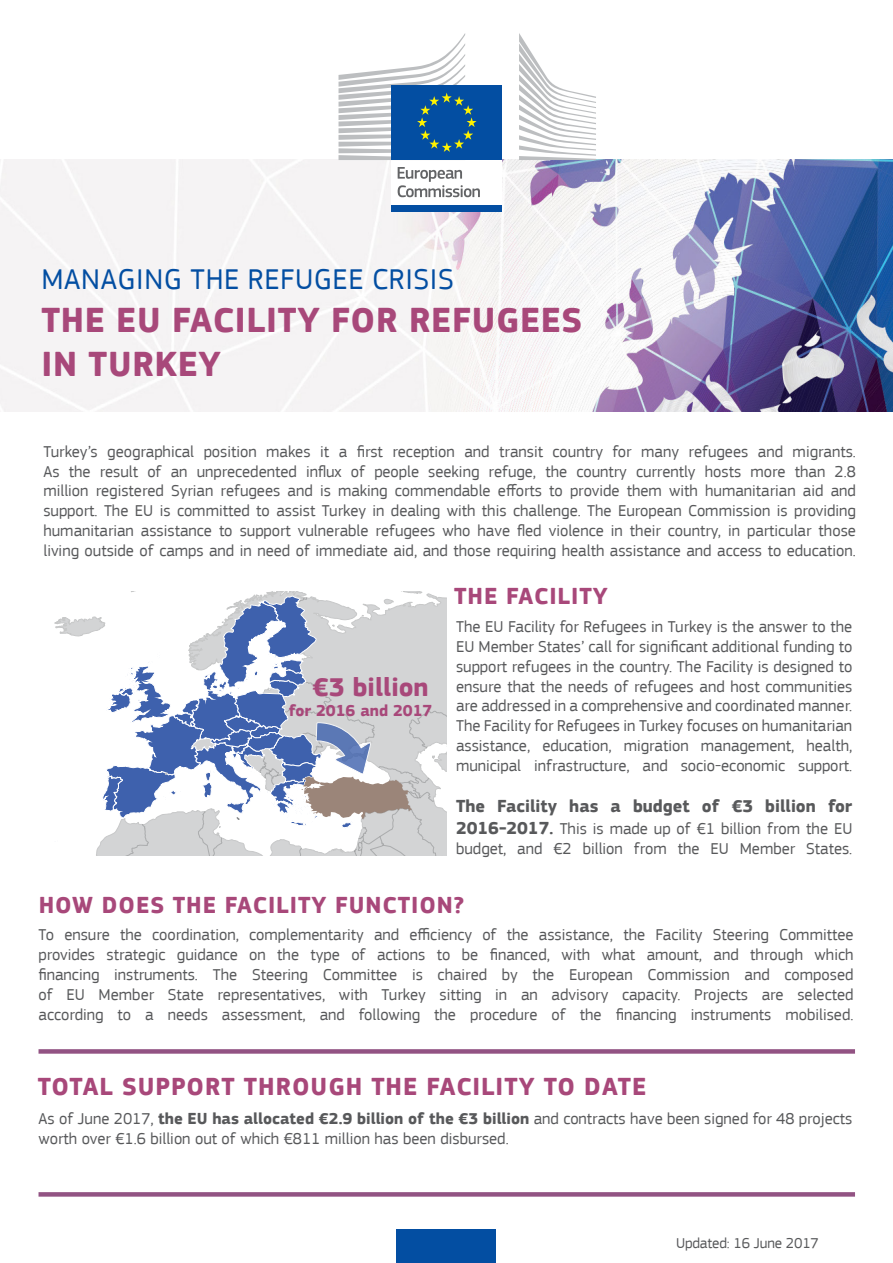
<style>
.page{position:relative;width:893px;height:1263px;background:#fff}
.page>*{position:absolute;margin:0;border:0;box-sizing:border-box;transform-origin:0 0}
.t1{font:700 36px/43.2px "EC Square Sans Pro";letter-spacing:.02em;color:#a8487a}
.t2{font:30px "EC Square Sans Pro";letter-spacing:.02em;color:#034ea2}
.t3{font:700 27px "EC Square Sans Pro";color:#a8487a}
.t4{font:700 25.5px "EC Square Sans Pro";letter-spacing:.04em;color:#a8487a}
.t5{font:700 24px "EC Square Sans Pro";letter-spacing:.04em;color:#a8487a}
.t6{font:700 18px "EC Square Sans Pro";color:#58595b}
.t7{font:16.5px/19.8px "EC Square Sans Pro";color:#58595b;text-align:justify}
.t8{font:700 16.5px "EC Square Sans Pro";color:#a8487a}
.t9{font:15px "EC Square Sans Pro";letter-spacing:-.01em;color:#58595b}
.s1{font-weight:700;font-size:18px}
.s2{font-weight:700}
</style>
<div class="page">
<img style="left:0;top:159px;width:893px;height:252px">
<svg style="left:54px;top:591px;width:392px;height:265px"></svg>
<div style="left:39px;top:1049px;width:816px;height:5px;background:#925383"></div>
<div style="left:39px;top:1192px;width:816px;height:5px;background:#925383"></div>
<div style="left:397px;top:1229px;width:99px;height:34px;background:#034ea2"></div>
<div style="left:391px;top:158px;width:111px;height:49px;background:#fff"></div>
<svg style="left:398px;top:167px;width:82px;height:30px"></svg>
<div style="left:391px;top:206px;width:111px;height:6px;background:#034ea2"></div>
<svg style="left:519px;top:33px;width:77px;height:127px"></svg>
<div style="left:391px;top:86px;width:111px;height:74px;background:#034ea2"></div>
<svg style="left:338px;top:33px;width:139px;height:127px"></svg>
<h2 class="t2" style="left:41px;top:262px;width:414px">MANAGING THE REFUGEE CRISIS</h2>
<h1 class="t1" style="left:41px;top:300px;width:543px">THE EU FACILITY FOR REFUGEES<br>IN TURKEY</h1>
<p class="t7" style="left:43px;top:441px;width:814px">Turkey’s geographical position makes it a first reception and transit country for many refugees and migrants.<br>As the result of an unprecedented influx of people seeking refuge, the country currently hosts more than 2.8 million registered Syrian refugees and is making commendable efforts to provide them with humanitarian aid and support. The EU is committed to assist Turkey in dealing with this challenge. The European Commission is providing humanitarian assistance to support vulnerable refugees who have fled violence in their country, in particular those living outside of camps and in need of immediate aid, and those requiring health assistance and access to education.</p>
<h3 class="t3" style="left:313px;top:671px;width:118px">€3 billion</h3>
<p class="t8" style="left:289px;top:700px;width:145px">for 2016 and 2017</p>
<h3 class="t5" style="left:454px;top:582px;width:155px">THE FACILITY</h3>
<p class="t7" style="left:456px;top:617px;width:398px">The EU Facility for Refugees in Turkey is the answer to the EU Member States’ call for significant additional funding to support refugees in the country. The Facility is designed to ensure that the needs of refugees and host communities are addressed in a comprehensive and coordinated manner.<br>The Facility for Refugees in Turkey focuses on humanitarian assistance, education, migration management, health, municipal infrastructure, and socio-economic support.</p>
<p class="t6" style="left:456px;top:795px;width:398px">The Facility has a budget of €3 billion for</p>
<p class="t7" style="left:456px;top:819px;width:398px"><span class="s1">2016-2017</span><span class="s2">.</span> This is made up of €1 billion from the EU budget, and €2 billion from the EU Member States.</p>
<h3 class="t5" style="left:39px;top:891px;width:427px">HOW DOES THE FACILITY FUNCTION?</h3>
<p class="t7" style="left:39px;top:925px;width:816px">To ensure the coordination, complementarity and efficiency of the assistance, the Facility Steering Committee provides strategic guidance on the type of actions to be financed, with what amount, and through which financing instruments. The Steering Committee is chaired by the European Commission and composed of EU Member State representatives, with Turkey sitting in an advisory capacity. Projects are selected according to a needs assessment, and following the procedure of the financing instruments mobilised.</p>
<h3 class="t4" style="left:38px;top:1071px;width:610px">TOTAL SUPPORT THROUGH THE FACILITY TO DATE</h3>
<p class="t7" style="left:39px;top:1109px;width:815px">As of June 2017, <span class="s2">the EU has allocated €2.9 billion of the €3 billion</span> and contracts have been signed for 48 projects worth over €1.6 billion out of which €811 million has been disbursed.</p>
<p class="t9" style="left:676px;top:1234px;width:144px">Updated: 16 June 2017</p>
</div>
